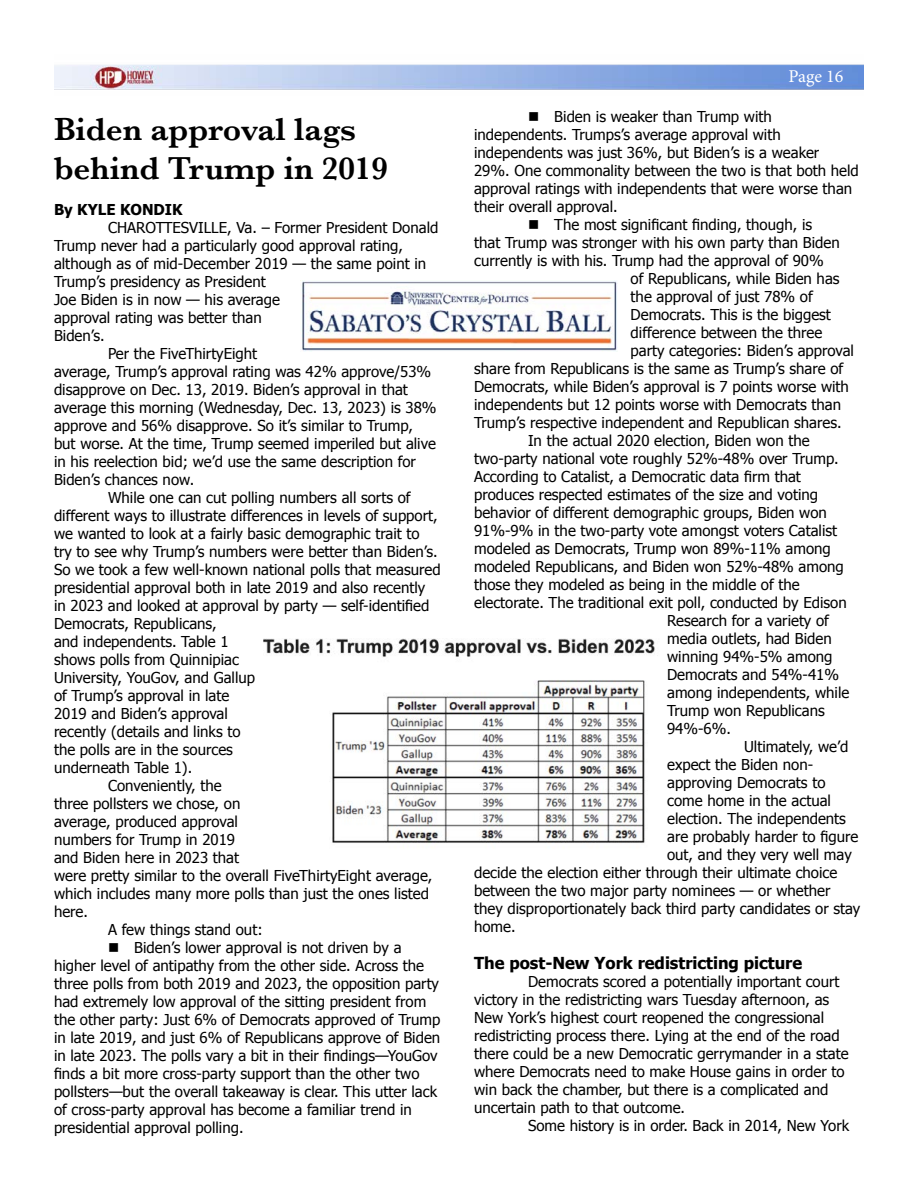
<style>
.page{position:relative;width:918px;height:1188px;background:#fff}
.page>*{position:absolute;margin:0;border:0;box-sizing:border-box;transform-origin:0 0}
.t1{font:600 33px/39.6px "Baskerville";color:#000}
.t2{font:18px "Minion Pro";letter-spacing:-.005em;color:#fff}
.t3{font:700 16.5px "Tahoma";color:#000}
.t4{font:15px/18px "Tahoma";color:#000}
.t5{font:700 15px "Tahoma";color:#000}
</style>
<div class="page">
<img style="left:54px;top:64px;width:810px;height:26px">
<img style="left:302px;top:281px;width:315px;height:70px">
<img style="left:263px;top:638px;width:392px;height:205px">
<h1 class="t1" style="left:54px;top:109px;width:335px">Biden approval lags behind Trump in 2019</h1>
<p class="t5" style="left:54px;top:199px;width:130px">By KYLE KONDIK</p>
<p class="t4" style="left:108px;top:218px;width:332px">CHAROTTESVILLE, Va. – Former President Donald</p>
<p class="t4" style="left:54px;top:236px;width:350px">Trump never had a particularly good approval rating,</p>
<p class="t4" style="left:54px;top:254px;width:374px">although as of mid-December 2019 — the same point in</p>
<p class="t4" style="left:54px;top:272px;width:213px">Trump’s presidency as President</p>
<p class="t4" style="left:54px;top:290px;width:227px">Joe Biden is in now — his average</p>
<p class="t4" style="left:54px;top:308px;width:209px">approval rating was better than</p>
<p class="t4" style="left:54px;top:326px;width:52px">Biden’s.</p>
<p class="t4" style="left:108px;top:344px;width:151px">Per the FiveThirtyEight</p>
<p class="t4" style="left:54px;top:362px;width:379px">average, Trump’s approval rating was 42% approve/53%</p>
<p class="t4" style="left:54px;top:380px;width:355px">disapprove on Dec. 13, 2019. Biden’s approval in that</p>
<p class="t4" style="left:54px;top:398px;width:384px">average this morning (Wednesday, Dec. 13, 2023) is 38%</p>
<p class="t4" style="left:54px;top:416px;width:361px">approve and 56% disapprove. So it’s similar to Trump,</p>
<p class="t4" style="left:54px;top:434px;width:383px">but worse. At the time, Trump seemed imperiled but alive</p>
<p class="t4" style="left:54px;top:452px;width:363px">in his reelection bid; we’d use the same description for</p>
<p class="t4" style="left:54px;top:470px;width:142px">Biden’s chances now.</p>
<p class="t4" style="left:108px;top:488px;width:304px">While one can cut polling numbers all sorts of</p>
<p class="t4" style="left:54px;top:506px;width:385px">different ways to illustrate differences in levels of support,</p>
<p class="t4" style="left:54px;top:524px;width:367px">we wanted to look at a fairly basic demographic trait to</p>
<p class="t4" style="left:54px;top:542px;width:385px">try to see why Trump’s numbers were better than Biden’s.</p>
<p class="t4" style="left:54px;top:560px;width:388px">So we took a few well-known national polls that measured</p>
<p class="t4" style="left:54px;top:578px;width:373px">presidential approval both in late 2019 and also recently</p>
<p class="t4" style="left:54px;top:596px;width:377px">in 2023 and looked at approval by party — self-identified</p>
<p class="t4" style="left:54px;top:614px;width:164px">Democrats, Republicans,</p>
<p class="t4" style="left:54px;top:632px;width:176px">and independents. Table 1</p>
<p class="t4" style="left:54px;top:650px;width:187px">shows polls from Quinnipiac</p>
<p class="t4" style="left:54px;top:668px;width:203px">University, YouGov, and Gallup</p>
<p class="t4" style="left:54px;top:686px;width:177px">of Trump’s approval in late</p>
<p class="t4" style="left:54px;top:704px;width:175px">2019 and Biden’s approval</p>
<p class="t4" style="left:54px;top:722px;width:188px">recently (details and links to</p>
<p class="t4" style="left:54px;top:740px;width:180px">the polls are in the sources</p>
<p class="t4" style="left:54px;top:758px;width:140px">underneath Table 1).</p>
<p class="t4" style="left:108px;top:776px;width:115px">Conveniently, the</p>
<p class="t4" style="left:54px;top:794px;width:188px">three pollsters we chose, on</p>
<p class="t4" style="left:54px;top:812px;width:186px">average, produced approval</p>
<p class="t4" style="left:54px;top:830px;width:183px">numbers for Trump in 2019</p>
<p class="t4" style="left:54px;top:848px;width:187px">and Biden here in 2023 that</p>
<p class="t4" style="left:54px;top:866px;width:380px">were pretty similar to the overall FiveThirtyEight average,</p>
<p class="t4" style="left:54px;top:884px;width:377px">which includes many more polls than just the ones listed</p>
<p class="t4" style="left:54px;top:902px;width:36px">here.</p>
<p class="t4" style="left:108px;top:920px;width:156px">A few things stand out:</p>
<p class="t4" style="left:54px;top:938px;width:388px;text-indent:54px">■ Biden’s lower approval is not driven by a higher level of antipathy from the other side. Across the three polls from both 2019 and 2023, the opposition party had extremely low approval of the sitting president from the other party: Just 6% of Democrats approved of Trump in late 2019, and just 6% of Republicans approve of Biden in late 2023. The polls vary a bit in their findings—YouGov finds a bit more cross-party support than the other two pollsters—but the overall takeaway is clear. This utter lack of cross-party approval has become a familiar trend in presidential approval polling.</p>
<p class="t2" style="left:789px;top:64px;width:56px">Page 16</p>
<p class="t4" style="left:474px;top:106px;width:386px;text-indent:54px">■ Biden is weaker than Trump with independents. Trumps’s average approval with independents was just 36%, but Biden’s is a weaker<br>29%. One commonality between the two is that both held approval ratings with independents that were worse than their overall approval.</p>
<p class="t4" style="left:528px;top:214px;width:286px">■ The most significant finding, though, is</p>
<p class="t4" style="left:474px;top:232px;width:367px">that Trump was stronger with his own party than Biden</p>
<p class="t4" style="left:474px;top:250px;width:351px">currently is with his. Trump had the approval of 90%</p>
<p class="t4" style="left:631px;top:268px;width:210px">of Republicans, while Biden has</p>
<p class="t4" style="left:631px;top:286px;width:184px">the approval of just 78% of</p>
<p class="t4" style="left:631px;top:304px;width:202px">Democrats. This is the biggest</p>
<p class="t4" style="left:631px;top:322px;width:193px">difference between the three</p>
<p class="t4" style="left:631px;top:340px;width:225px">party categories: Biden’s approval</p>
<p class="t4" style="left:474px;top:358px;width:371px">share from Republicans is the same as Trump’s share of</p>
<p class="t4" style="left:474px;top:376px;width:376px">Democrats, while Biden’s approval is 7 points worse with</p>
<p class="t4" style="left:474px;top:394px;width:368px">independents but 12 points worse with Democrats than</p>
<p class="t4" style="left:474px;top:412px;width:369px">Trump’s respective independent and Republican shares.</p>
<p class="t4" style="left:528px;top:430px;width:283px">In the actual 2020 election, Biden won the</p>
<p class="t4" style="left:474px;top:448px;width:366px">two-party national vote roughly 52%-48% over Trump.</p>
<p class="t4" style="left:474px;top:466px;width:328px">According to Catalist, a Democratic data firm that</p>
<p class="t4" style="left:474px;top:484px;width:346px">produces respected estimates of the size and voting</p>
<p class="t4" style="left:474px;top:502px;width:354px">behavior of different demographic groups, Biden won</p>
<p class="t4" style="left:474px;top:520px;width:365px">91%-9% in the two-party vote amongst voters Catalist</p>
<p class="t4" style="left:474px;top:538px;width:358px">modeled as Democrats, Trump won 89%-11% among</p>
<p class="t4" style="left:474px;top:556px;width:371px">modeled Republicans, and Biden won 52%-48% among</p>
<p class="t4" style="left:474px;top:574px;width:327px">those they modeled as being in the middle of the</p>
<p class="t4" style="left:474px;top:592px;width:374px">electorate. The traditional exit poll, conducted by Edison</p>
<p class="t4" style="left:667px;top:610px;width:163px">Research for a variety of</p>
<p class="t4" style="left:667px;top:628px;width:166px">media outlets, had Biden</p>
<p class="t4" style="left:667px;top:646px;width:167px">winning 94%-5% among</p>
<p class="t4" style="left:667px;top:664px;width:173px">Democrats and 54%-41%</p>
<p class="t4" style="left:667px;top:682px;width:184px">among independents, while</p>
<p class="t4" style="left:667px;top:700px;width:159px">Trump won Republicans</p>
<p class="t4" style="left:667px;top:718px;width:65px">94%-6%.</p>
<p class="t4" style="left:744px;top:736px;width:106px">Ultimately, we’d</p>
<p class="t4" style="left:667px;top:754px;width:148px">expect the Biden non-</p>
<p class="t4" style="left:667px;top:772px;width:160px">approving Democrats to</p>
<p class="t4" style="left:667px;top:790px;width:165px">come home in the actual</p>
<p class="t4" style="left:667px;top:808px;width:180px">election. The independents</p>
<p class="t4" style="left:667px;top:826px;width:193px">are probably harder to figure</p>
<p class="t4" style="left:667px;top:844px;width:186px">out, and they very well may</p>
<p class="t4" style="left:474px;top:862px;width:365px">decide the election either through their ultimate choice</p>
<p class="t4" style="left:474px;top:880px;width:358px">between the two major party nominees — or whether</p>
<p class="t4" style="left:474px;top:898px;width:388px">they disproportionately back third party candidates or stay</p>
<p class="t4" style="left:474px;top:916px;width:43px">home.</p>
<p class="t3" style="left:474px;top:952px;width:330px">The post-New York redistricting picture</p>
<p class="t4" style="left:474px;top:972px;width:376px;text-indent:54px">Democrats scored a potentially important court victory in the redistricting wars Tuesday afternoon, as New York’s highest court reopened the congressional redistricting process there. Lying at the end of the road there could be a new Democratic gerrymander in a state where Democrats need to make House gains in order to win back the chamber, but there is a complicated and uncertain path to that outcome.</p>
<p class="t4" style="left:528px;top:1116px;width:323px">Some history is in order. Back in 2014, New York</p>
</div>
